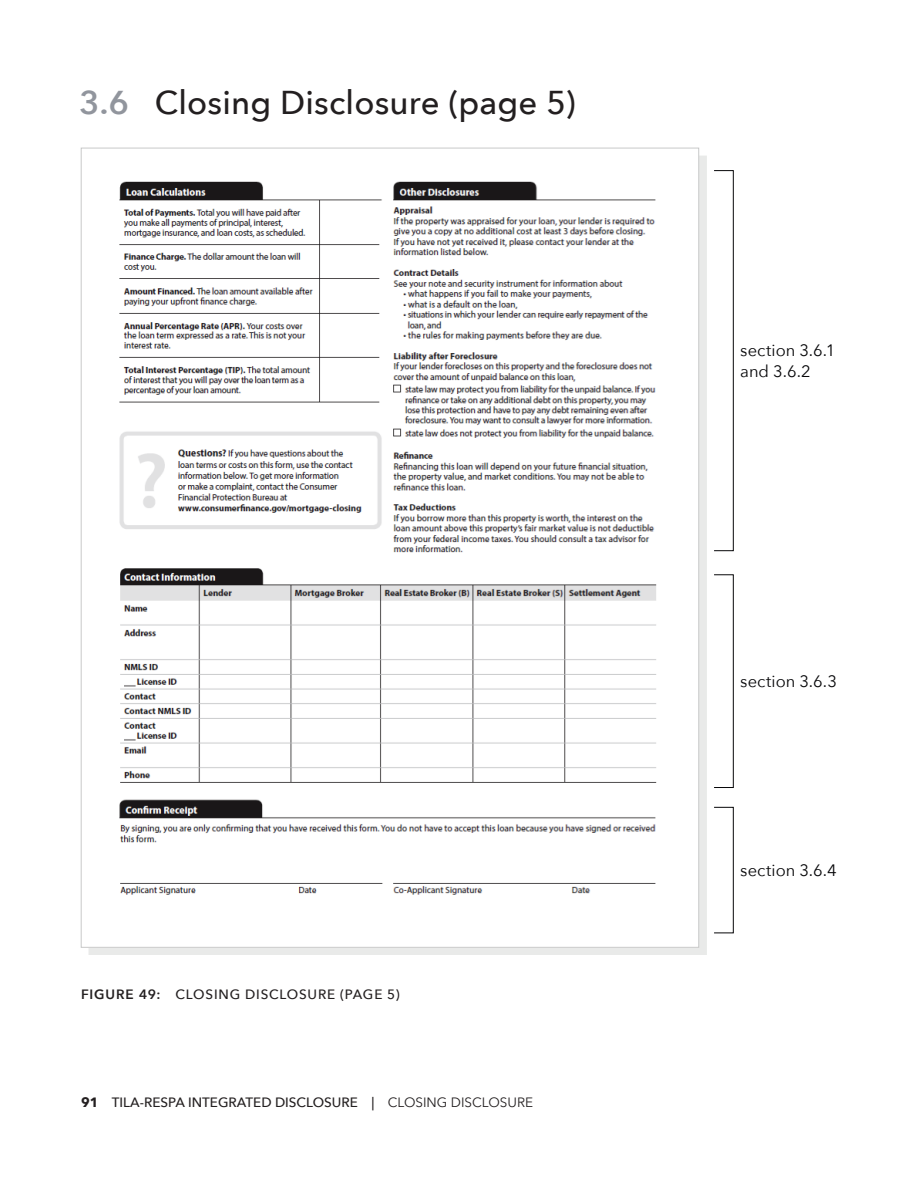
<style>
.page{position:relative;width:918px;height:1188px;background:#fff}
.page>*{position:absolute;margin:0;border:0;box-sizing:border-box;transform-origin:0 0}
.t1{font:500 33px "Avenir Next";letter-spacing:.005em;color:#231f20}
.Page_reference{font:16.5px/21px "Avenir Next";letter-spacing:.005em;color:#070709}
.t2{font:500 13.5px "Avenir Next";color:#231f20}
.t3{font:500 13.5px "Avenir Next";letter-spacing:.06em;color:#231f20}
.s1{font-weight:600;color:#91959d}
.s2{font-weight:600}
.s3{font-weight:700}
.s4{font-weight:400}
</style>
<div class="page">
<div style="left:89px;top:155px;width:618px;height:800px;background:#e2e4e2;opacity:.75"></div>
<div style="left:81px;top:148px;width:618px;height:799px;background:#fff"></div>
<img style="left:119px;top:181px;width:538px;height:714px">
<div style="left:714px;top:170px;width:20px;height:381px;border:1px solid #070709"></div>
<div style="left:714px;top:575px;width:20px;height:213px;border:1px solid #070709"></div>
<div style="left:714px;top:807px;width:20px;height:126px;border:1px solid #070709"></div>
<p class="t1" style="left:80px;top:83px;width:497px"><span class="s1">3.6</span> Closing Disclosure (page 5)</p>
<p class="t3" style="left:81px;top:986px;width:320px"><span class="s2">FIGURE 49:</span> CLOSING DISCLOSURE (PAGE 5)</p>
<p class="t2" style="left:81px;top:1094px;width:454px"><span class="s3">91</span> TILA-RESPA INTEGRATED DISCLOSURE | <span class="s4">CLOSING DISCLOSURE</span></p>
<p class="Page_reference" style="left:740px;top:340px;width:97px">section 3.6.1 and 3.6.2</p>
<p class="Page_reference" style="left:740px;top:671px;width:98px">section 3.6.3</p>
<p class="Page_reference" style="left:740px;top:860px;width:98px">section 3.6.4</p>
</div>
